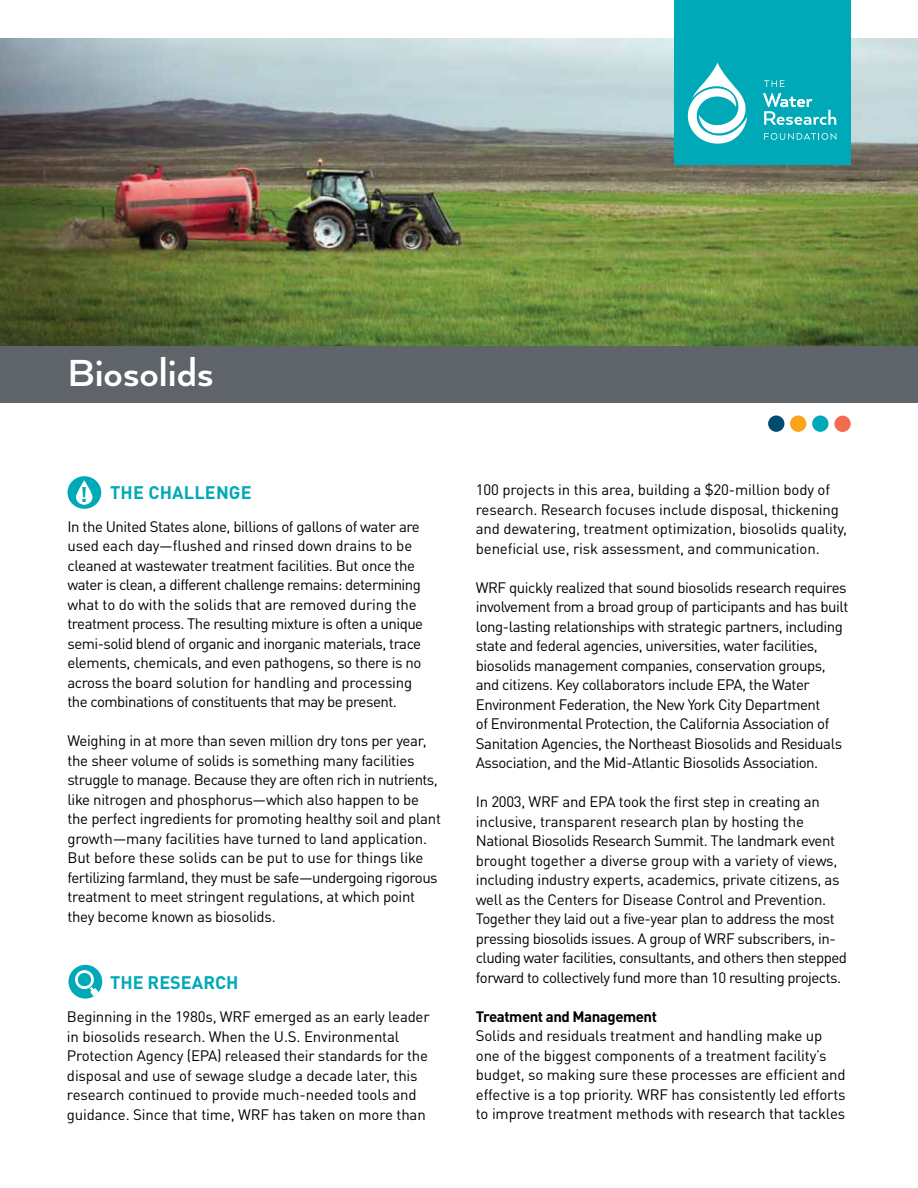
<style>
.page{position:relative;width:918px;height:1188px;background:#fff}
.page>*{position:absolute;margin:0;border:0;box-sizing:border-box;transform-origin:0 0}
.t1{font:700 43.5px "Arquitecta";color:#fff}
.t2{font:700 21px "DIN Pro";color:#00a9b7}
.t3{font:700 18px "DIN Pro";letter-spacing:.01em;color:#00a9b7}
.t4{font:15px/19.5px "DIN Pro";letter-spacing:-.025em;color:#000}
.t5{font:700 15px "DIN Pro";letter-spacing:-.03em;color:#000}
</style>
<div class="page">
<div style="left:0;top:342px;width:918px;height:61px;background:#5f636a"></div>
<img style="left:0;top:39px;width:918px;height:307px">
<div style="left:768px;top:415px;width:16px;height:17px;background:#004c6c;border-radius:50%"></div>
<div style="left:790px;top:415px;width:16px;height:17px;background:#faa41a;border-radius:50%"></div>
<div style="left:834px;top:416px;width:17px;height:16px;background:#f36c52;border-radius:50%"></div>
<div style="left:812px;top:415px;width:16px;height:17px;background:#00a9b7;border-radius:50%"></div>
<svg style="left:68px;top:965px;width:34px;height:34px"></svg>
<svg style="left:72px;top:967px;width:30px;height:32px"></svg>
<div style="left:68px;top:476px;width:33px;height:33px;background:#00a9b7;border-radius:50%"></div>
<svg style="left:76px;top:481px;width:16px;height:23px"></svg>
<div style="left:76px;top:481px;width:17px;height:24px;border:1px solid #fff;border-radius:8px"></div>
<div style="left:674px;top:0;width:177px;height:164px;background:#00a9b7"></div>
<svg style="left:688px;top:63px;width:148px;height:81px"></svg>
<h1 class="t1" style="left:68px;top:346px;width:148px">Biosolids</h1>
<p class="t3" style="left:110px;top:477px;width:143px">THE CHALLENGE</p>
<p class="t4" style="left:68px;top:515px;width:357px">In the United States alone, billions of gallons of water are used each day—flushed and rinsed down drains to be cleaned at wastewater treatment facilities. But once the water is clean, a different challenge remains: determining what to do with the solids that are removed during the treatment process. The resulting mixture is often a unique semi-solid blend of organic and inorganic materials, trace elements, chemicals, and even pathogens, so there is no across the board solution for handling and processing the combinations of constituents that may be present.</p>
<p class="t4" style="left:68px;top:730px;width:375px">Weighing in at more than seven million dry tons per year, the sheer volume of solids is something many facilities struggle to manage. Because they are often rich in nutrients, like nitrogen and phosphorus—which also happen to be the perfect ingredients for promoting healthy soil and plant growth—many facilities have turned to land application.<br>But before these solids can be put to use for things like fertilizing farmland, they must be safe—undergoing rigorous treatment to meet stringent regulations, at which point they become known as biosolids.</p>
<h2 class="t2" style="left:80px;top:477px;width:9px">!</h2>
<p class="t3" style="left:110px;top:967px;width:130px">THE RESEARCH</p>
<p class="t4" style="left:67px;top:1006px;width:364px">Beginning in the 1980s, WRF emerged as an early leader in biosolids research. When the U.S. Environmental Protection Agency (EPA) released their standards for the disposal and use of sewage sludge a decade later, this research continued to provide much-needed tools and guidance. Since that time, WRF has taken on more than</p>
<p class="t4" style="left:476px;top:479px;width:373px">100 projects in this area, building a $20-million body of research. Research focuses include disposal, thickening and dewatering, treatment optimization, biosolids quality, beneficial use, risk assessment, and communication.</p>
<p class="t4" style="left:476px;top:576px;width:374px">WRF quickly realized that sound biosolids research requires involvement from a broad group of participants and has built long-lasting relationships with strategic partners, including state and federal agencies, universities, water facilities, biosolids management companies, conservation groups, and citizens. Key collaborators include EPA, the Water Environment Federation, the New York City Department<br>of Environmental Protection, the California Association of Sanitation Agencies, the Northeast Biosolids and Residuals Association, and the Mid-Atlantic Biosolids Association.</p>
<p class="t4" style="left:476px;top:791px;width:373px">In 2003, WRF and EPA took the first step in creating an inclusive, transparent research plan by hosting the National Biosolids Research Summit. The landmark event brought together a diverse group with a variety of views, including industry experts, academics, private citizens, as well as the Centers for Disease Control and Prevention.<br>Together they laid out a five-year plan to address the most pressing biosolids issues. A group of WRF subscribers, in&shy;cluding water facilities, consultants, and others then stepped forward to collectively fund more than 10 resulting projects.</p>
<p class="t5" style="left:476px;top:1004px;width:183px">Treatment and Management</p>
<p class="t4" style="left:476px;top:1025px;width:371px">Solids and residuals treatment and handling make up one of the biggest components of a treatment facility’s budget, so making sure these processes are efficient and effective is a top priority. WRF has consistently led efforts to improve treatment methods with research that tackles</p>
</div>
